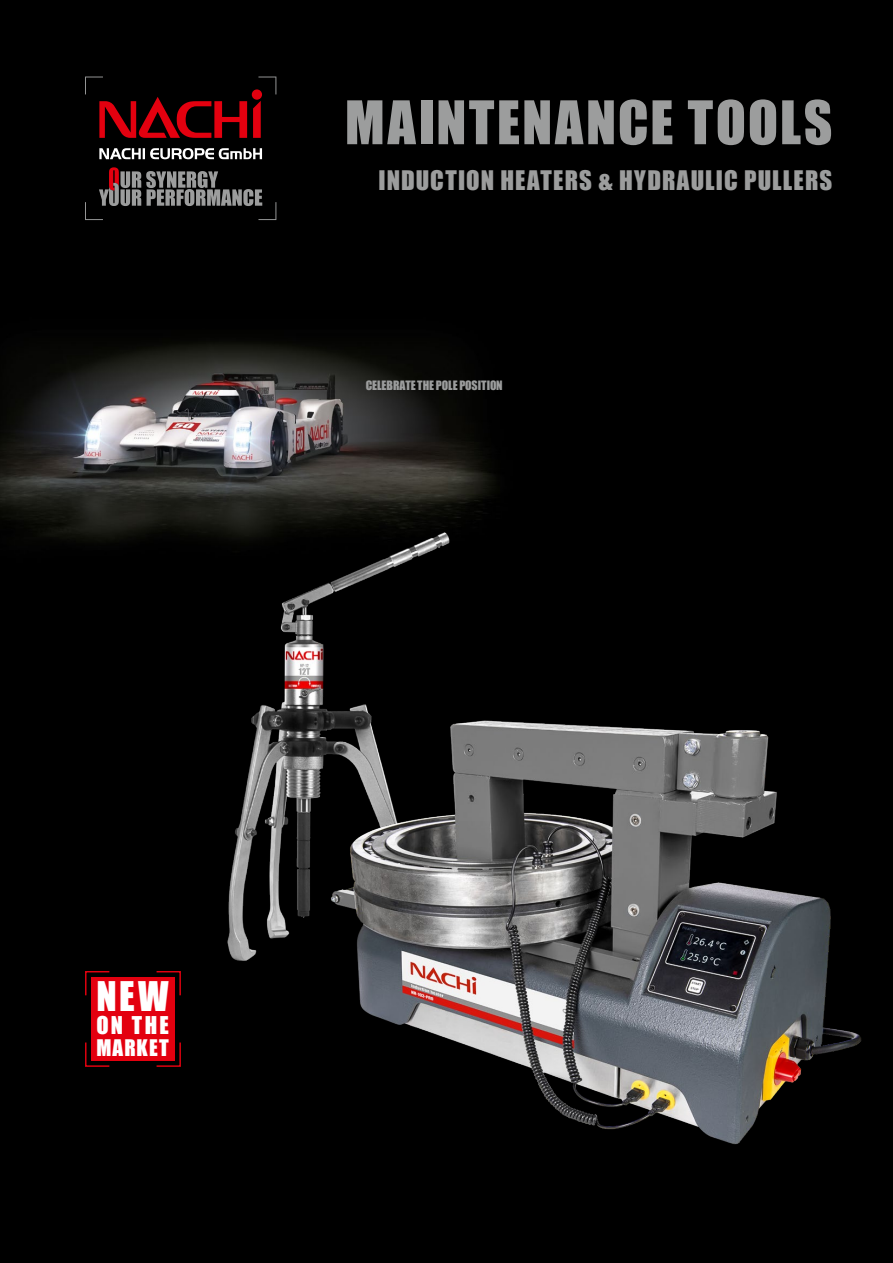
<style>
.page{position:relative;width:893px;height:1263px;background:#000}
.page>*{position:absolute;margin:0;border:0;box-sizing:border-box;transform-origin:0 0}
.t1{font:55.5px "Impact";letter-spacing:.045em;color:#9c9d9d}
.t2{font:37.5px "Impact";color:#fff}
.t3{font:24.75px "Impact";letter-spacing:.045em;color:#9c9d9d}
.t4{font:22.5px "Impact";color:#fff}
.t5{font:21px "Impact";letter-spacing:.06em;color:#fff}
.t6{font:11.85px "Impact";color:#9c9d9d}
</style>
<div class="page">
<svg style="left:0;top:342px;width:496px;height:200px"></svg>
<svg style="left:99px;top:148px;width:163px;height:11px"></svg>
<svg style="left:85px;top:167px;width:191px;height:53px"></svg>
<svg style="left:85px;top:77px;width:191px;height:61px"></svg>
<img style="left:169px;top:512px;width:322px;height:449px">
<img style="left:304px;top:683px;width:558px;height:462px">
<svg style="left:85px;top:971px;width:96px;height:96px"></svg>
<h1 class="t1" style="left:345px;top:79px;width:489px">MAINTENANCE TOOLS</h1>
<p class="t3" style="left:379px;top:161px;width:455px">INDUCTION HEATERS &amp; HYDRAULIC PULLERS</p>
<p class="t6" style="left:366px;top:376px;width:139px">CELEBRATE THE POLE POSITION</p>
<h2 class="t2" style="left:96px;top:967px;width:74px">NEW</h2>
<p class="t4" style="left:96px;top:1007px;width:74px">ON THE</p>
<p class="t5" style="left:96px;top:1032px;width:74px">MARKET</p>
</div>
